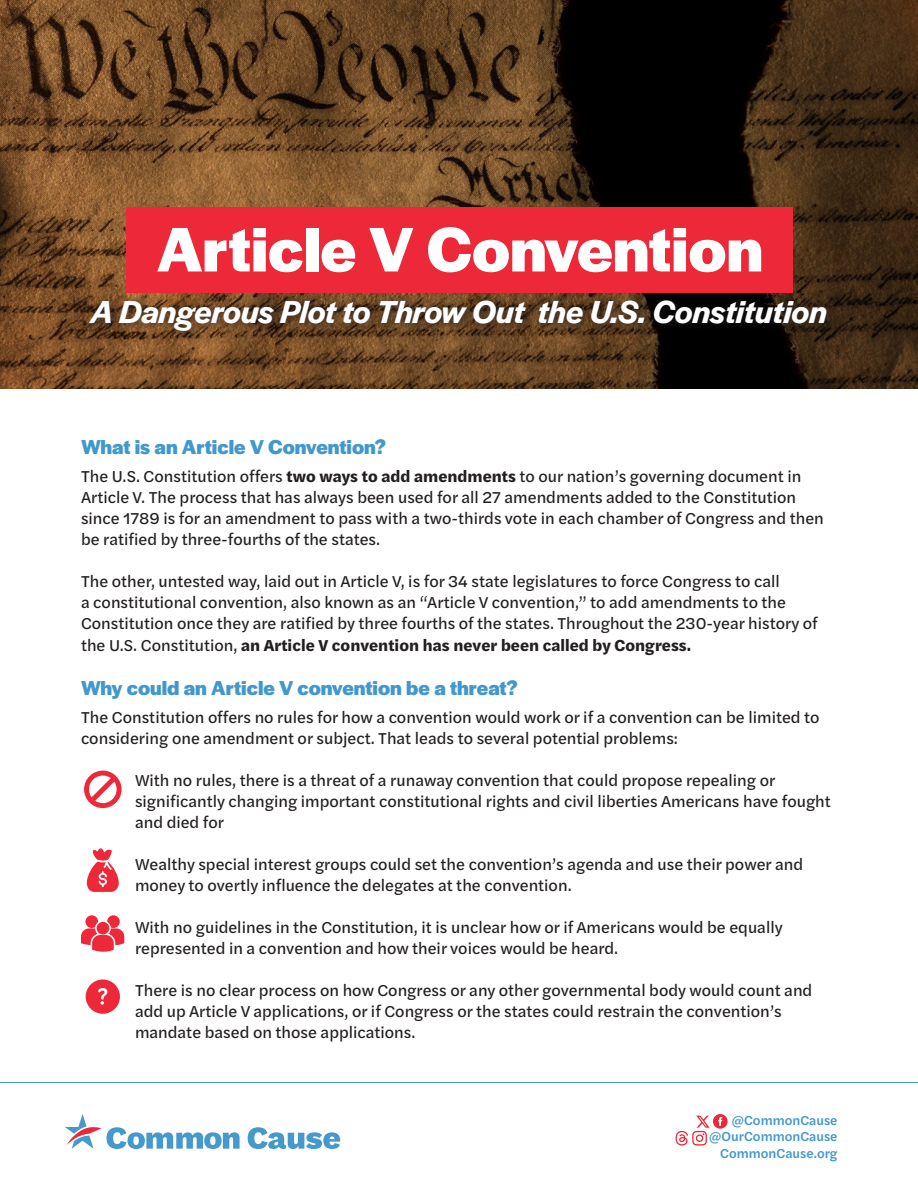
<style>
.page{position:relative;width:918px;height:1188px;background:#fff}
.page>*{position:absolute;margin:0;border:0;box-sizing:border-box;transform-origin:0 0}
.t1{font:700 65.55px "Halyard Display";color:#fff}
.t2{font:italic 600 33px "Halyard Display";color:#fff}
.t3{font:700 21px "Halyard Display";color:#4298cd}
.body{font:16.5px/21px "Halyard Text";color:#231f20}
.body-2{font:700 16.5px "Halyard Text";color:#231f20}
.BODY{font:500 13.5px "Halyard Text";color:#4298cd}
.s1{font-weight:700}
.s2{font-weight:400}
</style>
<div class="page">
<img style="left:0;top:0;width:918px;height:389px">
<div style="left:85px;top:294px;width:751px;height:47px;background:#231f20;opacity:.75"></div>
<div style="left:127px;top:207px;width:666px;height:86px;background:#ed2838"></div>
<svg style="left:248px;top:1127px;width:92px;height:22px"></svg>
<svg style="left:65px;top:1114px;width:175px;height:35px"></svg>
<svg style="left:713px;top:1114px;width:15px;height:15px"></svg>
<svg style="left:718px;top:1117px;width:4px;height:9px"></svg>
<svg style="left:676px;top:1115px;width:34px;height:31px"></svg>
<hr style="left:0;top:1082px;width:918px;height:1px;background:#4298cd">
<svg style="left:87px;top:848px;width:32px;height:44px"></svg>
<svg style="left:86px;top:979px;width:34px;height:35px"></svg>
<svg style="left:84px;top:771px;width:38px;height:37px"></svg>
<svg style="left:81px;top:915px;width:43px;height:37px"></svg>
<p class="t1" style="left:157px;top:203px;width:608px">Article V Convention</p>
<p class="t2" style="left:91px;top:288px;width:738px">A Dangerous Plot to Throw Out the U.S. Constitution</p>
<p class="t3" style="left:81px;top:432px;width:307px">What is an Article V Convention?</p>
<p class="body" style="left:81px;top:465px;width:744px">The U.S. Constitution offers <span class="s1">two ways to add amendments</span> to our nation’s governing document in Article V. The process that has always been used for all 27 amendments added to the Constitution since 1789 is for an amendment to pass with a two-thirds vote in each chamber of Congress and then be ratified by three-fourths of the states.</p>
<p class="body" style="left:81px;top:570px;width:738px">The other, untested way, laid out in Article V, is for 34 state legislatures to force Congress to call<br>a constitutional convention, also known as an “Article V convention,” to add amendments to the<br>Constitution once they are ratified by three fourths of the states. Throughout the 230-year history of</p>
<p class="body-2" style="left:81px;top:633px;width:612px"><span class="s2">the U.S. Constitution,</span> an Article V convention has never been called by Congress.</p>
<p class="t3" style="left:81px;top:673px;width:438px">Why could an Article V convention be a threat?</p>
<p class="body" style="left:81px;top:706px;width:740px">The Constitution offers no rules for how a convention would work or if a convention can be limited to considering one amendment or subject. That leads to several potential problems:</p>
<p class="body" style="left:135px;top:769px;width:697px">With no rules, there is a threat of a runaway convention that could propose repealing or significantly changing important constitutional rights and civil liberties Americans have fought and died for</p>
<p class="body" style="left:135px;top:853px;width:670px">Wealthy special interest groups could set the convention’s agenda and use their power and money to overtly influence the delegates at the convention.</p>
<p class="body" style="left:135px;top:916px;width:649px">With no guidelines in the Constitution, it is unclear how or if Americans would be equally represented in a convention and how their voices would be heard.</p>
<p class="body" style="left:135px;top:979px;width:679px">There is no clear process on how Congress or any other governmental body would count and add up Article V applications, or if Congress or the states could restrain the convention’s mandate based on those applications.</p>
<p class="BODY" style="left:732px;top:1111px;width:107px">@CommonCause</p>
<p class="BODY" style="left:709px;top:1127px;width:130px">@OurCommonCause</p>
<p class="BODY" style="left:720px;top:1144px;width:119px">CommonCause.org</p>
</div>
